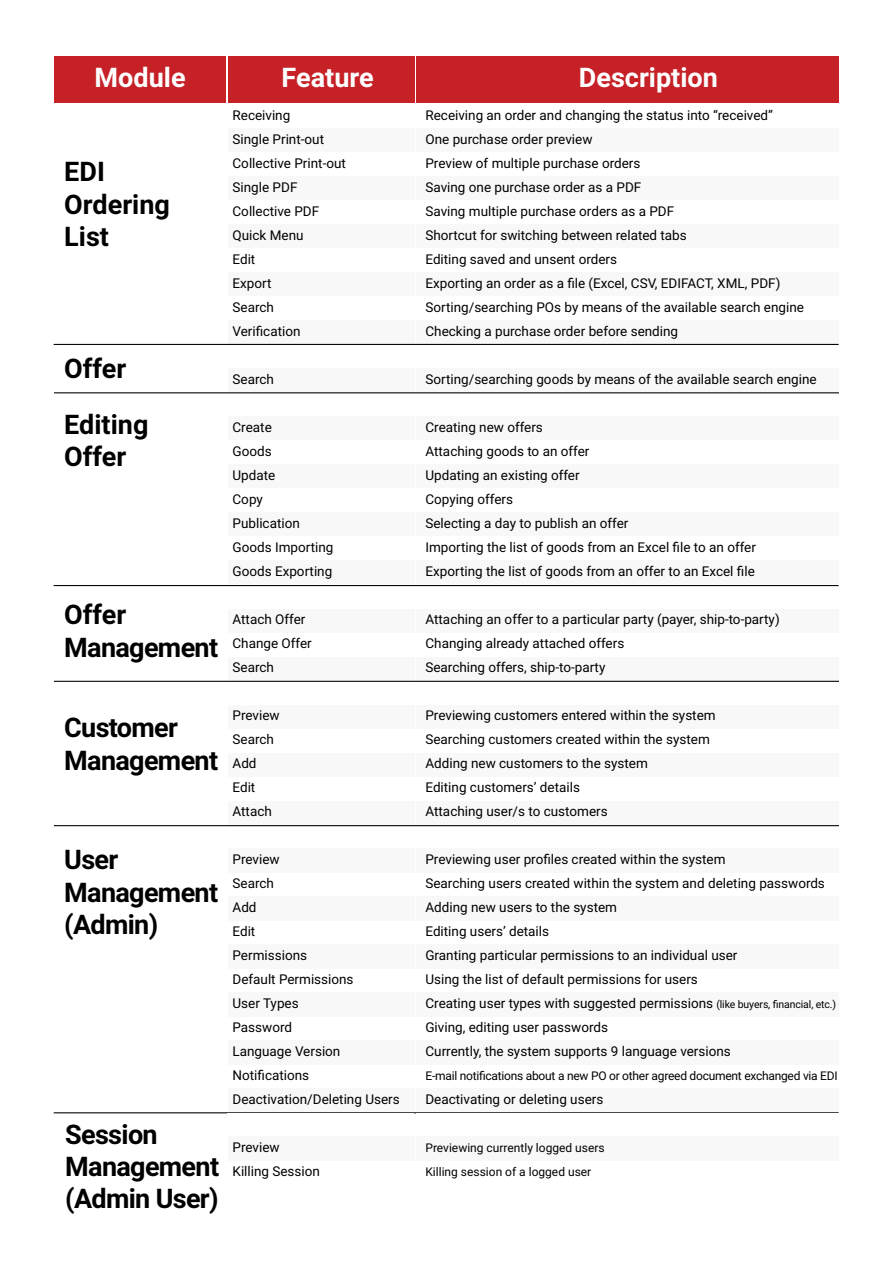
<style>
.page{position:relative;width:893px;height:1263px;background:#fff}
.page>*{position:absolute;margin:0;border:0;box-sizing:border-box;transform-origin:0 0}
.t1{font:700 27px/32.4px "Roboto";letter-spacing:-.025em;color:#000}
.t2{font:700 27px/32.4px "Roboto";color:#000}
.t3{font:700 27px "Roboto";color:#fff}
.t4{font:13.5px/24px "Roboto";color:#000}
.t5{font:12px "Roboto";letter-spacing:-.02em;color:#000}
.t6{font:12px/24px "Roboto";color:#000}
.s1{font-size:10.5px}
</style>
<div class="page">
<div style="left:54px;top:56px;width:171px;height:46px;background:#c72128"></div>
<div style="left:228px;top:56px;width:186px;height:46px;background:#c72128"></div>
<div style="left:416px;top:56px;width:423px;height:46px;background:#c72128"></div>
<div style="left:228px;top:128px;width:186px;height:24px;background:#f8f8f9"></div>
<div style="left:228px;top:176px;width:186px;height:24px;background:#f8f8f9"></div>
<div style="left:228px;top:224px;width:186px;height:24px;background:#f8f8f9"></div>
<div style="left:228px;top:272px;width:186px;height:24px;background:#f8f8f9"></div>
<div style="left:228px;top:320px;width:186px;height:24px;background:#f8f8f9"></div>
<div style="left:228px;top:368px;width:186px;height:24px;background:#f8f8f9"></div>
<div style="left:228px;top:416px;width:186px;height:24px;background:#f8f8f9"></div>
<div style="left:228px;top:464px;width:186px;height:24px;background:#f8f8f9"></div>
<div style="left:228px;top:513px;width:186px;height:24px;background:#f8f8f9"></div>
<div style="left:228px;top:561px;width:186px;height:24px;background:#f8f8f9"></div>
<div style="left:228px;top:609px;width:186px;height:24px;background:#f8f8f9"></div>
<div style="left:228px;top:657px;width:186px;height:24px;background:#f8f8f9"></div>
<div style="left:228px;top:705px;width:186px;height:24px;background:#f8f8f9"></div>
<div style="left:228px;top:753px;width:186px;height:24px;background:#f8f8f9"></div>
<div style="left:228px;top:801px;width:186px;height:24px;background:#f8f8f9"></div>
<div style="left:416px;top:128px;width:423px;height:24px;background:#f8f8f9"></div>
<div style="left:416px;top:176px;width:423px;height:24px;background:#f8f8f9"></div>
<div style="left:416px;top:224px;width:423px;height:24px;background:#f8f8f9"></div>
<div style="left:416px;top:272px;width:423px;height:24px;background:#f8f8f9"></div>
<div style="left:416px;top:320px;width:423px;height:24px;background:#f8f8f9"></div>
<div style="left:416px;top:368px;width:423px;height:24px;background:#f8f8f9"></div>
<div style="left:416px;top:416px;width:423px;height:24px;background:#f8f8f9"></div>
<div style="left:416px;top:464px;width:423px;height:24px;background:#f8f8f9"></div>
<div style="left:416px;top:513px;width:423px;height:24px;background:#f8f8f9"></div>
<div style="left:416px;top:561px;width:423px;height:24px;background:#f8f8f9"></div>
<div style="left:416px;top:609px;width:423px;height:24px;background:#f8f8f9"></div>
<div style="left:416px;top:657px;width:423px;height:24px;background:#f8f8f9"></div>
<div style="left:416px;top:705px;width:423px;height:24px;background:#f8f8f9"></div>
<div style="left:416px;top:753px;width:423px;height:24px;background:#f8f8f9"></div>
<div style="left:416px;top:801px;width:423px;height:24px;background:#f8f8f9"></div>
<hr style="left:54px;top:344px;width:785px;height:1px;background:#070b08">
<hr style="left:54px;top:392px;width:785px;height:1px;background:#070b08">
<hr style="left:54px;top:585px;width:785px;height:1px;background:#070b08">
<hr style="left:54px;top:681px;width:785px;height:1px;background:#070b08">
<hr style="left:54px;top:825px;width:785px;height:1px;background:#070b08">
<div style="left:228px;top:848px;width:187px;height:24px;background:#f8f8f9"></div>
<div style="left:228px;top:896px;width:187px;height:24px;background:#f8f8f9"></div>
<div style="left:228px;top:944px;width:187px;height:24px;background:#f8f8f9"></div>
<div style="left:228px;top:992px;width:187px;height:24px;background:#f8f8f9"></div>
<div style="left:228px;top:1040px;width:187px;height:24px;background:#f8f8f9"></div>
<div style="left:228px;top:1088px;width:187px;height:24px;background:#f8f8f9"></div>
<div style="left:417px;top:848px;width:422px;height:24px;background:#f8f8f9"></div>
<div style="left:417px;top:896px;width:422px;height:24px;background:#f8f8f9"></div>
<div style="left:417px;top:944px;width:422px;height:24px;background:#f8f8f9"></div>
<div style="left:417px;top:992px;width:422px;height:24px;background:#f8f8f9"></div>
<div style="left:417px;top:1040px;width:422px;height:24px;background:#f8f8f9"></div>
<div style="left:417px;top:1088px;width:422px;height:24px;background:#f8f8f9"></div>
<hr style="left:54px;top:1112px;width:785px;height:1px;background:#070b08">
<div style="left:228px;top:1137px;width:186px;height:24px;background:#f8f8f9"></div>
<div style="left:417px;top:1137px;width:422px;height:24px;background:#f8f8f9"></div>
<h1 class="t3" style="left:95px;top:58px;width:92px">Module</h1>
<h1 class="t3" style="left:282px;top:58px;width:94px">Feature</h1>
<h1 class="t3" style="left:579px;top:58px;width:140px">Description</h1>
<h1 class="t2" style="left:64px;top:154px;width:107px">EDI<br>Ordering<br>List</h1>
<h1 class="t2" style="left:64px;top:339px;width:86px;line-height:55.9px">Offer<br>Editing</h1>
<h1 class="t1" style="left:64px;top:439px;width:64px">Offer</h1>
<h1 class="t1" style="left:64px;top:597px;width:155px">Offer<br>Management</h1>
<h1 class="t1" style="left:64px;top:710px;width:155px">Customer<br>Management</h1>
<h1 class="t1" style="left:64px;top:842px;width:155px">User<br>Management (Admin)</h1>
<h1 class="t1" style="left:65px;top:1117px;width:155px">Session<br>Management (Admin User)</h1>
<p class="t4" style="left:233px;top:103px;width:115px">Receiving<br>Single Print-out<br>Collective Print-out<br>Single PDF<br>Collective PDF<br>Quick Menu<br>Edit<br>Export<br>Search<br>Verification</p>
<p class="t4" style="left:233px;top:367px;width:43px">Search</p>
<p class="t4" style="left:233px;top:415px;width:102px">Create<br>Goods<br>Update<br>Copy<br>Publication<br>Goods Importing<br>Goods Exporting</p>
<p class="t4" style="left:233px;top:607px;width:81px">Attach Offer<br>Change Offer<br>Search</p>
<p class="t4" style="left:233px;top:703px;width:49px">Preview<br>Search<br>Add<br>Edit<br>Attach</p>
<p class="t4" style="left:233px;top:847px;width:169px">Preview<br>Search<br>Add<br>Edit<br>Permissions<br>Default Permissions<br>User Types<br>Password<br>Language Version<br>Notifications<br>Deactivation/Deleting Users</p>
<p class="t4" style="left:233px;top:1135px;width:89px">Preview<br>Killing Session</p>
<p class="t4" style="left:425px;top:103px;width:380px">Receiving an order and changing the status into “received”<br>One purchase order preview<br>Preview of multiple purchase orders<br>Saving one purchase order as a PDF<br>Saving multiple purchase orders as a PDF<br>Shortcut for switching between related tabs<br>Editing saved and unsent orders<br>Exporting an order as a file (Excel, CSV, EDIFACT, XML, PDF)<br>Sorting/searching POs by means of the available search engine Checking a purchase order before sending</p>
<p class="t4" style="left:425px;top:367px;width:393px">Sorting/searching goods by means of the available search engine</p>
<p class="t4" style="left:425px;top:415px;width:332px">Creating new offers<br>Attaching goods to an offer<br>Updating an existing offer<br>Copying offers<br>Selecting a day to publish an offer<br>Importing the list of goods from an Excel file to an offer Exporting the list of goods from an offer to an Excel file</p>
<p class="t4" style="left:425px;top:607px;width:356px">Attaching an offer to a particular party (payer, ship-to-party)<br>Changing already attached offers<br>Searching offers, ship-to-party</p>
<p class="t4" style="left:425px;top:703px;width:292px">Previewing customers entered within the system Searching customers created within the system Adding new customers to the system<br>Editing customers’ details<br>Attaching user/s to customers</p>
<p class="t4" style="left:425px;top:847px;width:412px">Previewing user profiles created within the system<br>Searching users created within the system and deleting passwords Adding new users to the system<br>Editing users’ details<br>Granting particular permissions to an individual user<br>Using the list of default permissions for users<br>Creating user types with suggested permissions <span class="s1">(like buyers, financial, etc.)<br></span>Giving, editing user passwords<br>Currently, the system supports 9 language versions</p>
<p class="t5" style="left:425px;top:1067px;width:414px">E-mail notifications about a new PO or other agreed document exchanged via EDI</p>
<p class="t4" style="left:425px;top:1087px;width:179px">Deactivating or deleting users</p>
<p class="t6" style="left:425px;top:1135px;width:181px">Previewing currently logged users<br>Killing session of a logged user</p>
</div>
